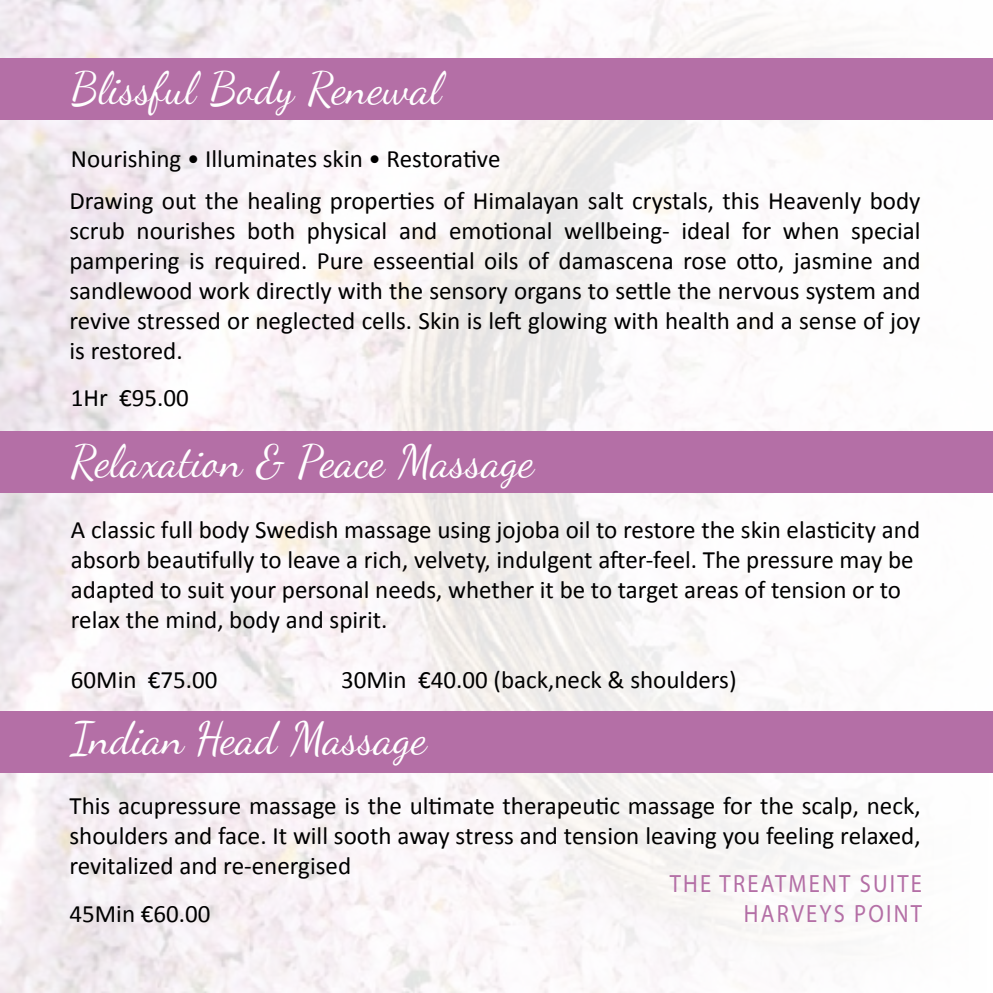
<style>
.page{position:relative;width:993px;height:993px;background:#fff}
.page>*{position:absolute;margin:0;border:0;box-sizing:border-box;transform-origin:0 0}
.t1{font:45px "Dancing Script OT";color:#fff}
.t2{font:25px/30px "Calibri";color:#000}
.t3{font:25px/30px "Myriad Pro";letter-spacing:.1em;color:#b46fa6;text-align:right;scale:.9 1}
</style>
<div class="page">
<div style="left:0;top:58px;width:992px;height:62px;background:#b46fa6"></div>
<div style="left:0;top:431px;width:992px;height:62px;background:#b46fa6"></div>
<div style="left:0;top:711px;width:992px;height:61px;background:#b46fa6"></div>
<h1 class="t1" style="left:71px;top:62px;width:372px">Blissful Body Renewal</h1>
<p class="t2" style="left:69px;top:137px;width:852px;line-height:42px">Nourishing • Illuminates skin • Restorative<br>Drawing out the healing properties of Himalayan salt crystals, this Heavenly body</p>
<p class="t2" style="left:69px;top:215px;width:852px;text-align:justify">scrub nourishes both physical and emotional wellbeing- ideal for when special pampering is required. Pure esseential oils of damascena rose otto, jasmine and sandlewood work directly with the sensory organs to settle the nervous system and revive stressed or neglected cells. Skin is left glowing with health and a sense of joy is restored.</p>
<p class="t2" style="left:71px;top:382px;width:119px">1Hr €95.00</p>
<h1 class="t1" style="left:71px;top:435px;width:465px">Relaxation &amp; Peace Massage</h1>
<p class="t2" style="left:71px;top:514px;width:850px">A classic full body Swedish massage using jojoba oil to restore the skin elasticity and absorb beautifully to leave a rich, velvety, indulgent after-feel. The pressure may be adapted to suit your personal needs, whether it be to target areas of tension or to relax the mind, body and spirit.</p>
<p class="t2" style="left:71px;top:665px;width:148px">60Min €75.00</p>
<p class="t2" style="left:341px;top:665px;width:397px">30Min €40.00 (back,neck &amp; shoulders)</p>
<h1 class="t1" style="left:69px;top:711px;width:359px">Indian Head Massage</h1>
<p class="t2" style="left:69px;top:790px;width:852px;text-align:justify">This acupressure massage is the ultimate therapeutic massage for the scalp, neck, shoulders and face. It will sooth away stress and tension leaving you feeling relaxed, revitalized and re-energised</p>
<p class="t2" style="left:69px;top:898px;width:142px">45Min €60.00</p>
<p class="t3" style="left:669px;top:868px;width:282px">THE TREATMENT SUITE<br>HARVEYS POINT</p>
</div>
